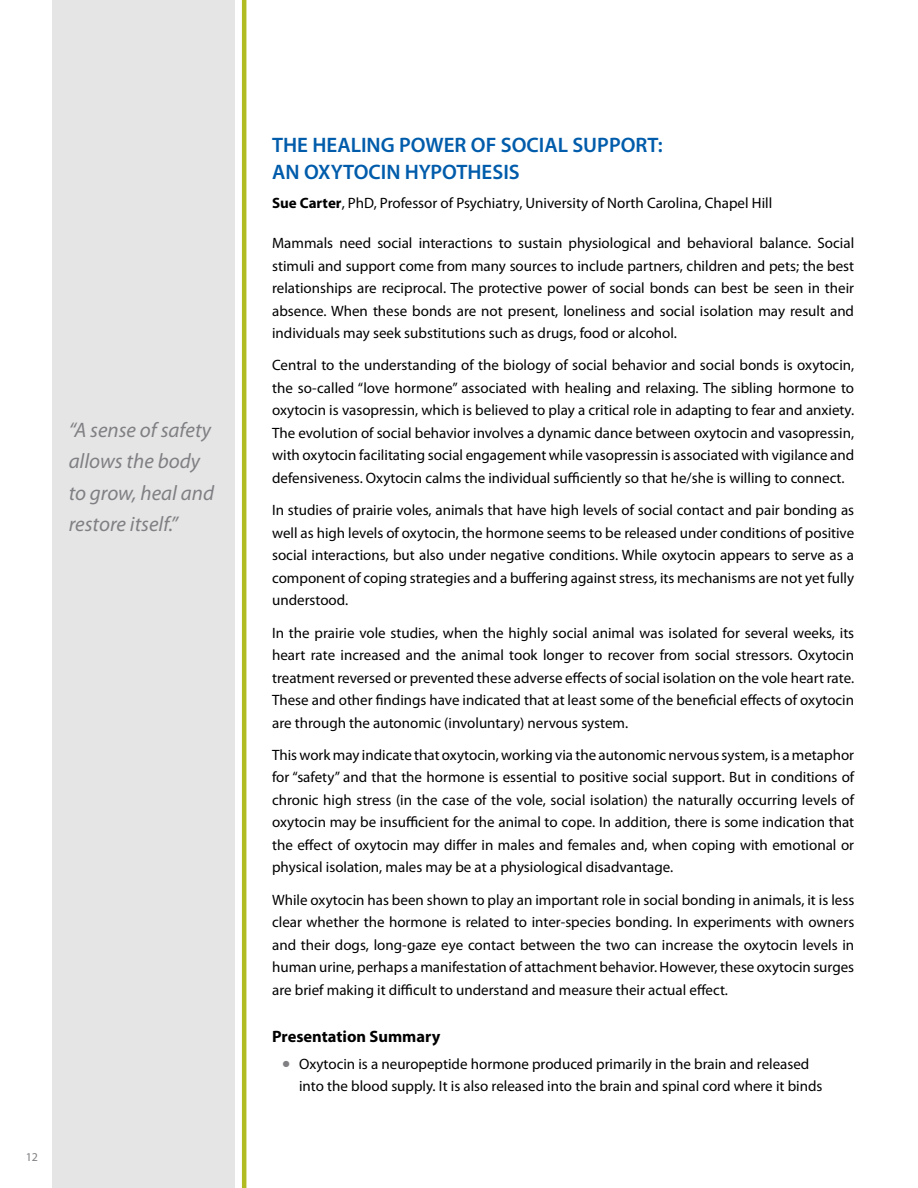
<style>
.page{position:relative;width:918px;height:1188px;background:#fff}
.page>*{position:absolute;margin:0;border:0;box-sizing:border-box;transform-origin:0 0}
.t1{font:italic 21px/31.5px "Myriad Pro";color:#807f83}
.t2{font:600 21px/27px "Myriad Pro";color:#005cab}
.t3{font:700 16.5px "Myriad Pro";color:#000}
.t4{font:15px/22.5px "Myriad Pro";color:#000;text-align:justify}
.t5{font:12px "Myriad Pro";color:#807f83}
.s1{font-weight:700}
</style>
<div class="page">
<div style="left:52px;top:0;width:183px;height:1188px;background:#e6e5e6"></div>
<hr style="left:242px;top:0;width:4px;height:1188px;background:#b0bc22">
<h1 class="t1" style="left:69px;top:414px;width:147px">“A sense of safety allows the body to grow, heal and restore itself.”</h1>
<p class="t5" style="left:26px;top:1149px;width:14px">12</p>
<h1 class="t2" style="left:272px;top:131px;width:392px">THE HEALING POWER OF SOCIAL SUPPORT:<br>AN OXYTOCIN HYPOTHESIS</h1>
<p class="t4" style="left:272px;top:191px;width:502px"><span class="s1">Sue Carter</span>, PhD, Professor of Psychiatry, University of North Carolina, Chapel Hill</p>
<p class="t4" style="left:272px;top:232px;width:584px">Mammals need social interactions to sustain physiological and behavioral balance. Social stimuli and support come from many sources to include partners, children and pets; the best relationships are reciprocal. The protective power of social bonds can best be seen in their absence. When these bonds are not present, loneliness and social isolation may result and individuals may seek substitutions such as drugs, food or alcohol.</p>
<p class="t4" style="left:272px;top:354px;width:584px">Central to the understanding of the biology of social behavior and social bonds is oxytocin, the so-called “love hormone” associated with healing and relaxing. The sibling hormone to oxytocin is vasopressin, which is believed to play a critical role in adapting to fear and anxiety.<br>The evolution of social behavior involves a dynamic dance between oxytocin and vasopressin, with oxytocin facilitating social engagement while vasopressin is associated with vigilance and defensiveness. Oxytocin calms the individual sufficiently so that he/she is willing to connect.</p>
<p class="t4" style="left:272px;top:499px;width:584px">In studies of prairie voles, animals that have high levels of social contact and pair bonding as well as high levels of oxytocin, the hormone seems to be released under conditions of positive social interactions, but also under negative conditions. While oxytocin appears to serve as a component of coping strategies and a buffering against stress, its mechanisms are not yet fully understood.</p>
<p class="t4" style="left:272px;top:621px;width:584px">In the prairie vole studies, when the highly social animal was isolated for several weeks, its heart rate increased and the animal took longer to recover from social stressors. Oxytocin treatment reversed or prevented these adverse effects of social isolation on the vole heart rate.<br>These and other findings have indicated that at least some of the beneficial effects of oxytocin are through the autonomic (involuntary) nervous system.</p>
<p class="t4" style="left:272px;top:743px;width:584px">This work may indicate that oxytocin, working via the autonomic nervous system, is a metaphor for “safety” and that the hormone is essential to positive social support. But in conditions of chronic high stress (in the case of the vole, social isolation) the naturally occurring levels of oxytocin may be insufficient for the animal to cope. In addition, there is some indication that the effect of oxytocin may differ in males and females and, when coping with emotional or physical isolation, males may be at a physiological disadvantage.</p>
<p class="t4" style="left:272px;top:888px;width:584px">While oxytocin has been shown to play an important role in social bonding in animals, it is less clear whether the hormone is related to inter-species bonding. In experiments with owners and their dogs, long-gaze eye contact between the two can increase the oxytocin levels in human urine, perhaps a manifestation of attachment behavior. However, these oxytocin surges are brief making it difficult to understand and measure their actual effect.</p>
<p class="t3" style="left:272px;top:1026px;width:170px">Presentation Summary</p>
<p class="t4" style="left:299px;top:1052px;width:525px">Oxytocin is a neuropeptide hormone produced primarily in the brain and released into the blood supply. It is also released into the brain and spinal cord where it binds</p>
</div>
